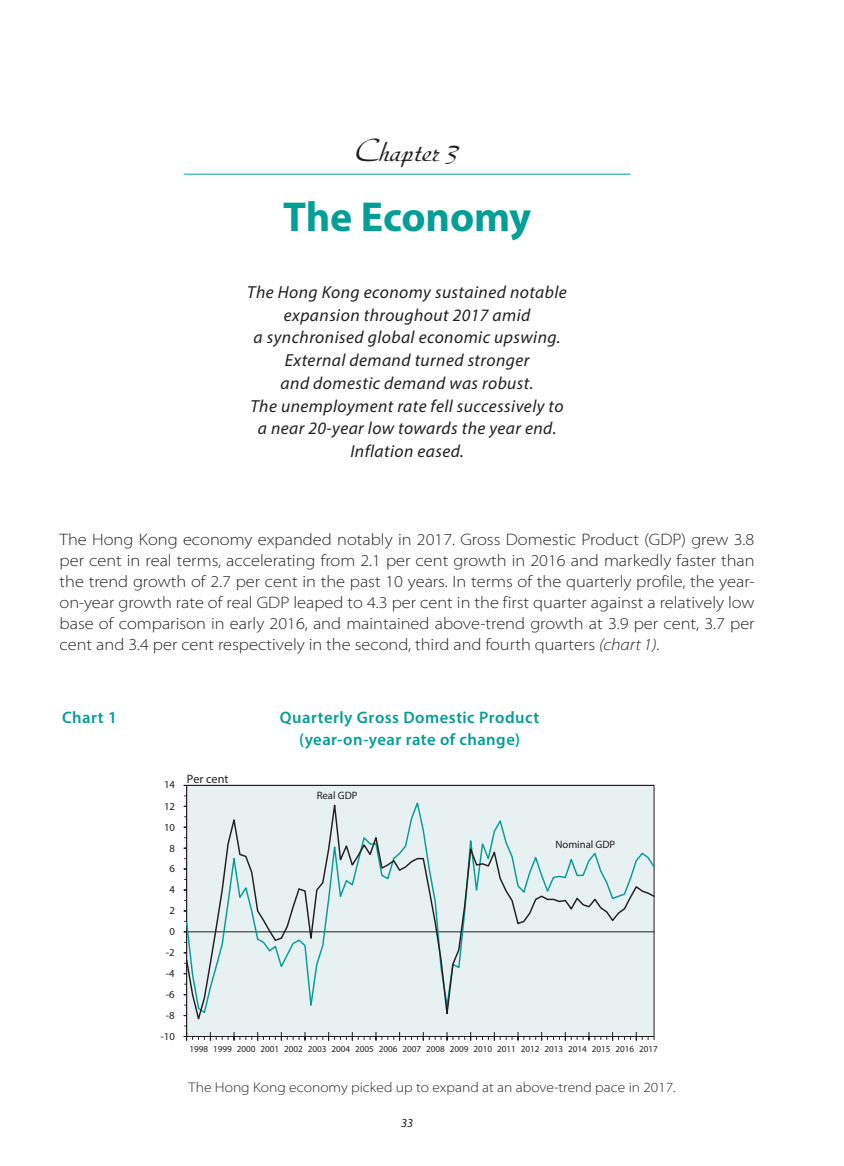
<style>
.page{position:relative;width:844px;height:1166px;background:#fff}
.page>*{position:absolute;margin:0;border:0;box-sizing:border-box;transform-origin:0 0}
.t1{font:700 42px "Myriad Pro";letter-spacing:-.005em;color:#039e96}
.t2{font:32.38px "Diskus LT Std";color:#231f20}
.t3{font:italic 17.5px/22.8px "Myriad Pro";letter-spacing:.025em;color:#231f20;text-align:center}
.t4{font:300 semi-expanded 16.62px/21px "Myriad Pro";color:#231f20;text-align:justify}
.t5{font:600 16.62px/21.9px "Myriad Pro";letter-spacing:.03em;color:#039e96;text-align:center}
.t6{font:300 semi-expanded 14px "Myriad Pro";color:#231f20}
.t7{font:12.25px "Myriad Pro";color:#231f20}
.t8{font:italic 12.25px "Myriad Pro";color:#231f20}
.t9{font:10.67px "Myriad Pro";letter-spacing:-.005em;color:#231f20}
.t10{font:9.1px "Myriad Pro";color:#231f20}
.s1{font-style:italic}
</style>
<div class="page">
<div style="left:187px;top:785px;width:466px;height:251px;background:#e7f1f1"></div>
<hr style="left:186px;top:785px;width:468px;height:1px;background:#231f20">
<hr style="left:186px;top:785px;width:1px;height:251px;background:#231f20">
<svg style="left:183px;top:1032px;width:471px;height:9px"></svg>
<svg style="left:186px;top:793px;width:468px;height:233px"></svg>
<hr style="left:184px;top:174px;width:446px;height:1px;background:#039e96">
<h2 class="t2" style="left:355px;top:132px;width:105px">Chapter 3</h2>
<h1 class="t1" style="left:283px;top:190px;width:249px">The Economy</h1>
<p class="t3" style="left:247px;top:280px;width:321px">The Hong Kong economy sustained notable expansion throughout 2017 amid<br>a synchronised global economic upswing.<br>External demand turned stronger<br>and domestic demand was robust.<br>The unemployment rate fell successively to a near 20-year low towards the year end.<br>Inflation eased.</p>
<p class="t4" style="left:60px;top:529px;width:696px">The Hong Kong economy expanded notably in 2017. Gross Domestic Product (GDP) grew 3.8 per cent in real terms, accelerating from 2.1 per cent growth in 2016 and markedly faster than the trend growth of 2.7 per cent in the past 10 years. In terms of the quarterly profile, the year&shy;on-year growth rate of real GDP leaped to 4.3 per cent in the first quarter against a relatively low base of comparison in early 2016, and maintained above-trend growth at 3.9 per cent, 3.7 per cent and 3.4 per cent respectively in the second, third and fourth quarters <span class="s1">(chart 1)</span>.</p>
<p class="t5" style="left:62px;top:706px;width:56px">Chart 1</p>
<p class="t5" style="left:280px;top:706px;width:261px">Quarterly Gross Domestic Product (year-on-year rate of change)</p>
<p class="t9" style="left:164px;top:777px;width:12px">14</p>
<p class="t9" style="left:164px;top:799px;width:12px">12</p>
<p class="t9" style="left:164px;top:820px;width:12px">10</p>
<p class="t9" style="left:169px;top:841px;width:7px">8</p>
<p class="t9" style="left:169px;top:862px;width:7px">6</p>
<p class="t9" style="left:169px;top:883px;width:7px">4</p>
<p class="t9" style="left:169px;top:904px;width:7px">2</p>
<p class="t9" style="left:169px;top:925px;width:7px">0</p>
<p class="t9" style="left:166px;top:946px;width:10px">-2</p>
<p class="t9" style="left:166px;top:967px;width:10px">-4</p>
<p class="t9" style="left:166px;top:988px;width:10px">-6</p>
<p class="t9" style="left:166px;top:1009px;width:10px">-8</p>
<p class="t9" style="left:161px;top:1030px;width:16px">-10</p>
<p class="t7" style="left:187px;top:771px;width:43px">Per cent</p>
<p class="t9" style="left:316px;top:789px;width:42px">Real GDP</p>
<p class="t9" style="left:555px;top:838px;width:61px">Nominal GDP</p>
<p class="t10" style="left:189px;top:1043px;width:470px">1998 1999 2000 2001 2002 2003 2004 2005 2006 2007 2008 2009 2010 2011 2012 2013 2014 2015 2016 2017</p>
<p class="t6" style="left:189px;top:1079px;width:488px">The Hong Kong economy picked up to expand at an above-trend pace in 2017.</p>
<p class="t8" style="left:401px;top:1115px;width:14px">33</p>
</div>
